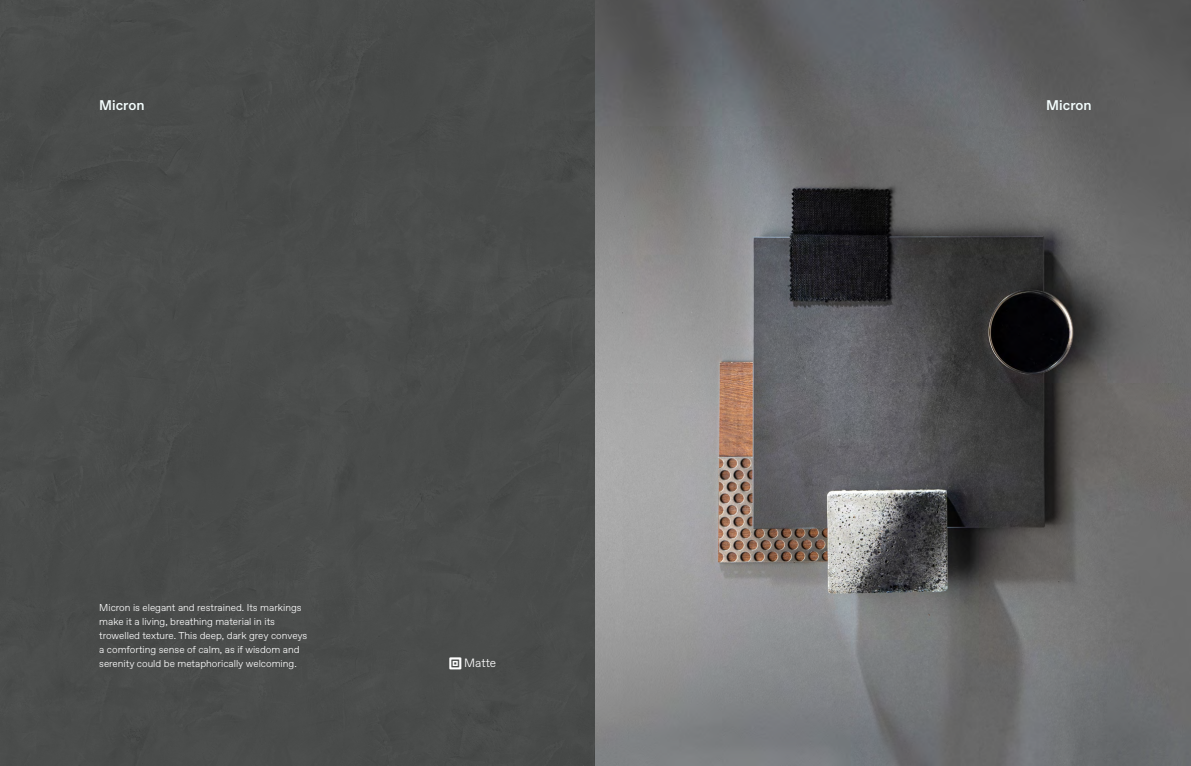
<style>
.page{position:relative;width:1191px;height:766px;background:#fff}
.page>*{position:absolute;margin:0;border:0;box-sizing:border-box;transform-origin:0 0}
.t1{font:500 14px "ABC Favorit";color:#f5ffff}
.t2{font:300 12px "ABC Favorit";letter-spacing:-.005em;color:#fff}
.Texto_General{font:300 10px/14px "ABC Favorit";color:#fff}
</style>
<div class="page">
<div style="left:0;top:0;width:595px;height:765px;background:#4a4c4b"></div>
<svg style="left:595px;top:0;width:596px;height:765px"></svg>
<svg style="left:449px;top:657px;width:12px;height:12px"></svg>
<p class="t1" style="left:99px;top:97px;width:47px">Micron</p>
<p class="t1" style="left:1046px;top:97px;width:47px">Micron</p>
<p class="Texto_General" style="left:99px;top:600px;width:210px">Micron is elegant and restrained. Its markings make it a living, breathing material in its trowelled texture. This deep, dark grey conveys a comforting sense of calm, as if wisdom and serenity could be metaphorically welcoming.</p>
<p class="t2" style="left:464px;top:655px;width:33px">Matte</p>
</div>
